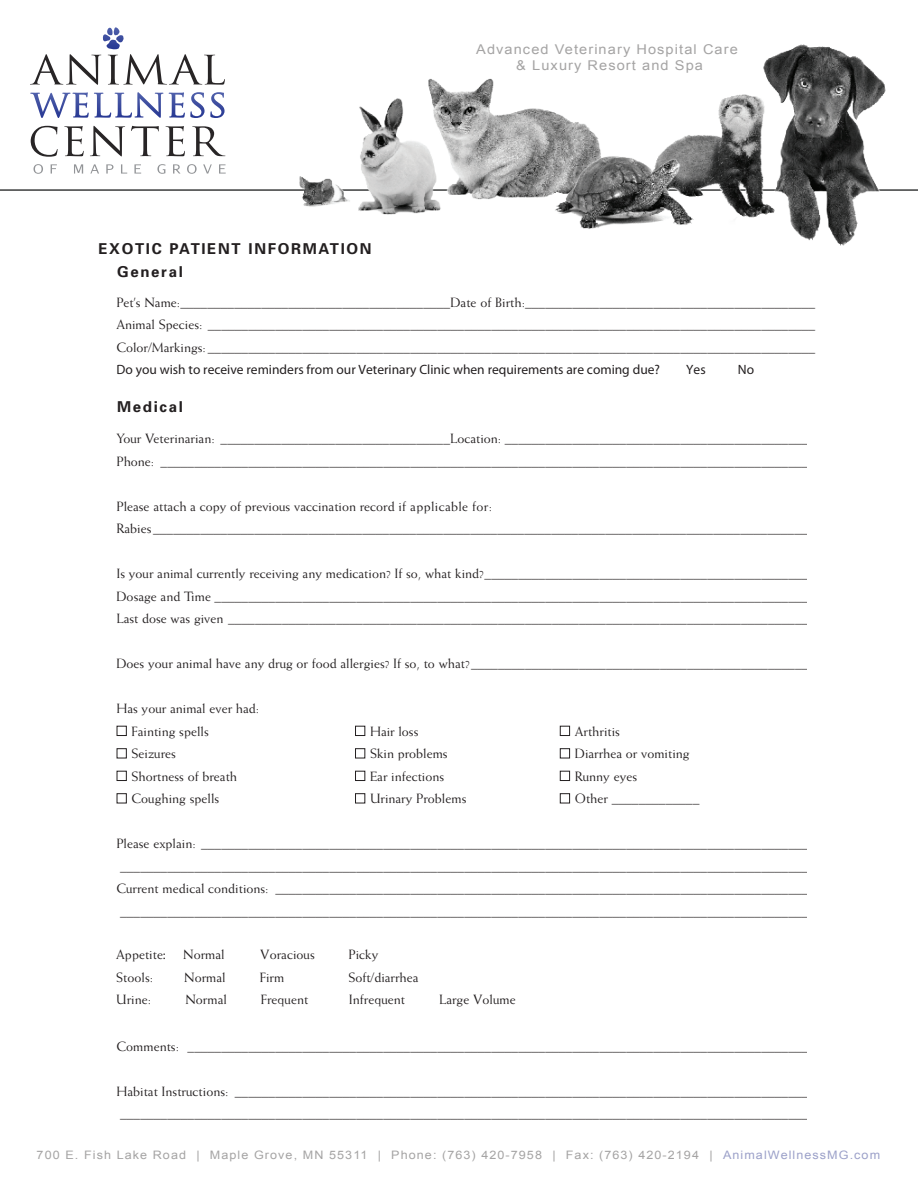
<style>
.page{position:relative;width:918px;height:1188px;background:#fff}
.page>*{position:absolute;margin:0;border:0;box-sizing:border-box;transform-origin:0 0}
.t1{font:700 15px/22.5px "Univers";letter-spacing:.11em;color:#231f20}
.t2{font:13.5px/22.5px "Weiss";color:#231f20}
.t3{font:13.5px/16.2px "Arial";letter-spacing:.075em;color:#a5a4a4;text-align:center;scale:1.08 1}
.t4{font:700 13.5px "Weiss";color:#231f20}
.t5{font:11.7px "Arial";letter-spacing:.085em;color:#a5a4a4;scale:1.08 1}
.s1{font-weight:700}
.s2{font-family:"Minion Pro"}
.s3{color:#9ca1c9}
</style>
<div class="page">
<hr style="left:0;top:189px;width:918px;height:2px;background:#3c3d3d">
<img style="left:352px;top:98px;width:52px;height:117px">
<img style="left:763px;top:44px;width:138px;height:202px">
<img style="left:701px;top:70px;width:91px;height:162px">
<img style="left:404px;top:78px;width:183px;height:136px">
<img style="left:546px;top:127px;width:155px;height:102px">
<img style="left:284px;top:176px;width:68px;height:31px">
<svg style="left:30px;top:92px;width:133px;height:26px"></svg>
<svg style="left:169px;top:92px;width:56px;height:26px"></svg>
<svg style="left:34px;top:164px;width:9px;height:10px"></svg>
<svg style="left:51px;top:164px;width:6px;height:10px"></svg>
<svg style="left:74px;top:164px;width:9px;height:10px"></svg>
<svg style="left:90px;top:164px;width:9px;height:10px"></svg>
<svg style="left:106px;top:164px;width:7px;height:10px"></svg>
<svg style="left:121px;top:164px;width:6px;height:10px"></svg>
<svg style="left:134px;top:164px;width:7px;height:10px"></svg>
<svg style="left:157px;top:164px;width:8px;height:10px"></svg>
<svg style="left:173px;top:164px;width:8px;height:10px"></svg>
<svg style="left:187px;top:164px;width:10px;height:10px"></svg>
<svg style="left:203px;top:164px;width:9px;height:10px"></svg>
<svg style="left:219px;top:164px;width:7px;height:10px"></svg>
<svg style="left:31px;top:126px;width:27px;height:31px"></svg>
<svg style="left:64px;top:126px;width:20px;height:30px"></svg>
<svg style="left:90px;top:126px;width:35px;height:30px"></svg>
<svg style="left:131px;top:126px;width:28px;height:30px"></svg>
<svg style="left:166px;top:126px;width:19px;height:30px"></svg>
<svg style="left:192px;top:126px;width:33px;height:30px"></svg>
<svg style="left:30px;top:27px;width:195px;height:58px"></svg>
<div style="left:117px;top:726px;width:10px;height:10px;border:1px solid #231f20"></div>
<div style="left:355px;top:726px;width:10px;height:10px;border:1px solid #231f20"></div>
<div style="left:560px;top:726px;width:10px;height:10px;border:1px solid #231f20"></div>
<div style="left:117px;top:749px;width:10px;height:9px;border:1px solid #231f20"></div>
<div style="left:355px;top:749px;width:10px;height:9px;border:1px solid #231f20"></div>
<div style="left:560px;top:749px;width:10px;height:9px;border:1px solid #231f20"></div>
<div style="left:117px;top:771px;width:10px;height:10px;border:1px solid #231f20"></div>
<div style="left:355px;top:771px;width:10px;height:10px;border:1px solid #231f20"></div>
<div style="left:560px;top:771px;width:10px;height:10px;border:1px solid #231f20"></div>
<div style="left:117px;top:794px;width:10px;height:9px;border:1px solid #231f20"></div>
<div style="left:355px;top:794px;width:10px;height:9px;border:1px solid #231f20"></div>
<div style="left:560px;top:794px;width:10px;height:9px;border:1px solid #231f20"></div>
<p class="t3" style="left:476px;top:41px;width:244px">Advanced Veterinary Hospital Care &amp; Luxury Resort and Spa</p>
<p class="t1" style="left:117px;top:237px;width:256px;text-indent:-19px">EXOTIC PATIENT INFORMATION<br>General</p>
<p class="t2" style="left:116px;top:291px;width:700px;text-align:justify">Pet’s Name:________________________________________Date of Birth:___________________________________________ Animal Species: __________________________________________________________________________________________ Color/Markings: __________________________________________________________________________________________ <span class="s1">Do you wish to receive reminders from our Veterinary Clinic when requirements are coming due?</span></p>
<p class="t4" style="left:686px;top:361px;width:21px">Yes</p>
<p class="t4" style="left:738px;top:361px;width:18px">No</p>
<p class="t1" style="left:117px;top:394px;width:67px">Medical</p>
<p class="t2" style="left:116px;top:427px;width:700px">Your Veterinarian: __________________________________Location: ______________________________________________<br>Phone: _________________________________________________________________________________________________</p>
<p class="t2" style="left:116px;top:495px;width:693px">Please attach a copy of previous vaccination record if applicable for:<br>Rabies _________________________________________________________________________________________________</p>
<p class="t2" style="left:116px;top:562px;width:700px;text-align:justify">Is your animal currently receiving any medication? If so, what kind?_________________________________________________ Dosage and Time _________________________________________________________________________________________ Last dose was given _______________________________________________________________________________________</p>
<p class="t2" style="left:116px;top:652px;width:700px">Does your animal have any drug or food allergies? If so, to what?___________________________________________________</p>
<p class="t2" style="left:132px;top:697px;width:129px;text-indent:-15px">Has your animal ever had:<br>Fainting spells</p>
<p class="t2" style="left:370px;top:720px;width:50px">Hair loss</p>
<p class="t2" style="left:575px;top:720px;width:47px">Arthritis</p>
<p class="t2" style="left:132px;top:742px;width:46px">Seizures</p>
<p class="t2" style="left:370px;top:742px;width:79px">Skin problems</p>
<p class="t2" style="left:575px;top:742px;width:116px">Diarrhea or vomiting</p>
<p class="t2" style="left:132px;top:765px;width:107px">Shortness of breath</p>
<p class="t2" style="left:370px;top:765px;width:76px">Ear infections</p>
<p class="t2" style="left:575px;top:765px;width:64px">Runny eyes</p>
<p class="t2" style="left:132px;top:787px;width:89px">Coughing spells</p>
<p class="t2" style="left:370px;top:787px;width:98px">Urinary Problems</p>
<p class="t2" style="left:575px;top:787px;width:126px">Other _____________</p>
<p class="t2" style="left:116px;top:832px;width:700px;text-align:justify">Please explain: ___________________________________________________________________________________________ _______________________________________________________________________________________________________ Current medical conditions: ________________________________________________________________________________ _______________________________________________________________________________________________________</p>
<p class="t2" style="left:116px;top:943px;width:51px">Appetite<span class="s2">:</span></p>
<p class="t2" style="left:183px;top:943px;width:43px">Normal</p>
<p class="t2" style="left:260px;top:943px;width:56px">Voracious</p>
<p class="t2" style="left:349px;top:943px;width:31px">Picky</p>
<p class="t2" style="left:116px;top:966px;width:38px">Stools:</p>
<p class="t2" style="left:184px;top:966px;width:43px">Normal</p>
<p class="t2" style="left:260px;top:966px;width:26px">Firm</p>
<p class="t2" style="left:348px;top:966px;width:72px">Soft/diarrhea</p>
<p class="t2" style="left:116px;top:988px;width:36px">Urine:</p>
<p class="t2" style="left:185px;top:988px;width:43px">Normal</p>
<p class="t2" style="left:261px;top:988px;width:49px">Frequent</p>
<p class="t2" style="left:349px;top:988px;width:58px">Infrequent</p>
<p class="t2" style="left:439px;top:988px;width:78px">Large Volume</p>
<p class="t2" style="left:116px;top:1035px;width:700px">Comments: _____________________________________________________________________________________________</p>
<p class="t2" style="left:116px;top:1080px;width:700px">Habitat Instructions: ______________________________________________________________________________________ _______________________________________________________________________________________________________</p>
<p class="t5" style="left:37px;top:1147px;width:783px">700 E. Fish Lake Road | Maple Grove, MN 55311 | Phone: (763) 420-7958 | Fax: (763) 420-2194 | <span class="s3">AnimalWellnessMG.com</span></p>
</div>
